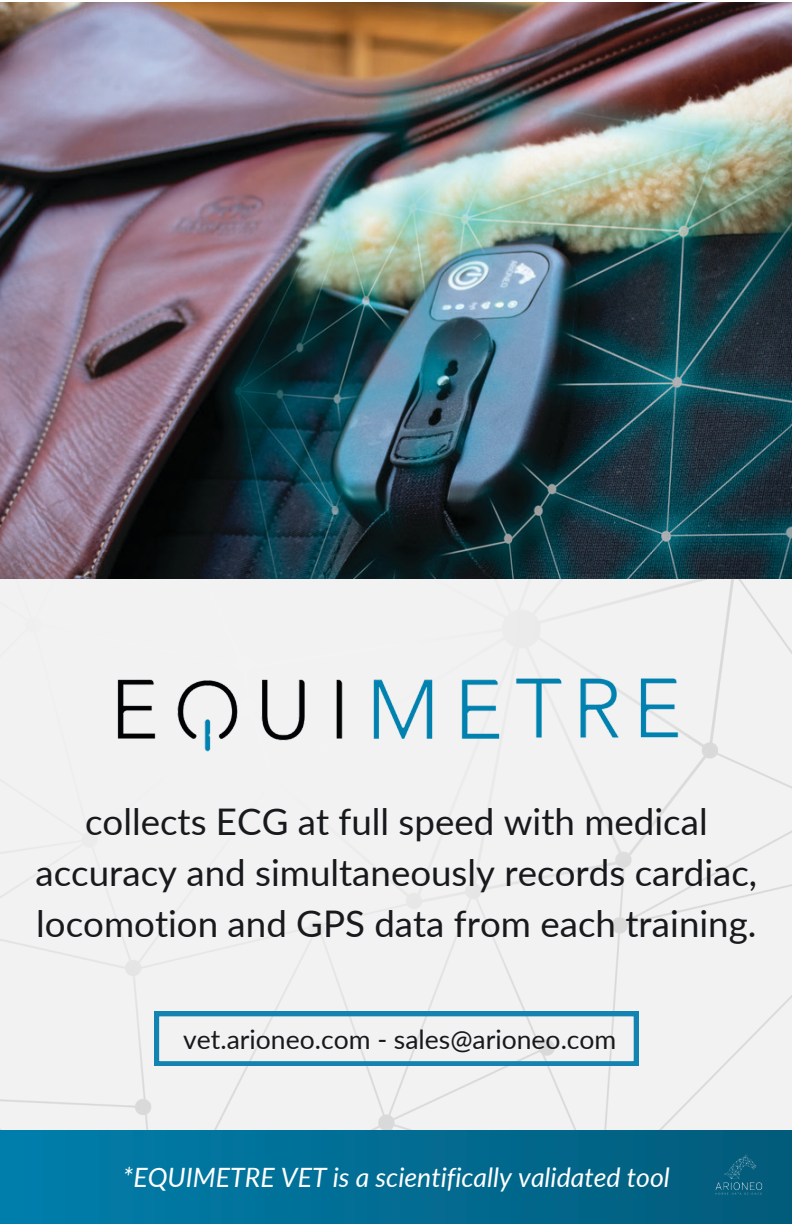
<style>
.page{position:relative;width:792px;height:1224px;background:#fff}
.page>*{position:absolute;margin:0;border:0;box-sizing:border-box;transform-origin:0 0}
.t1{font:36.6px/51px "Lato";color:#18191d;text-align:center}
.t2{font:italic 26.6px "Lato";color:#fff}
.t3{font:26.6px "Lato";color:#18191d}
</style>
<div class="page">
<div style="left:0;top:579px;width:792px;height:552px;background:#f2f2f2"></div>
<img style="left:0;top:2px;width:792px;height:577px">
<img style="left:99px;top:654px;width:595px;height:103px">
<svg style="left:155px;top:1012px;width:483px;height:54px"></svg>
<div style="left:0;top:1131px;width:792px;height:93px;background:linear-gradient(to right,#007fac,#025b7a)"></div>
<img style="left:714px;top:1151px;width:49px;height:50px">
<p class="t1" style="left:35px;top:795px;width:723px">collects ECG at full speed with medical accuracy and simultaneously records cardiac, locomotion and GPS data from each training.</p>
<p class="t3" style="left:183px;top:1020px;width:435px">vet.arioneo.com - sales@arioneo.com</p>
<p class="t2" style="left:123px;top:1158px;width:548px">*EQUIMETRE VET is a scientifically validated tool</p>
</div>
